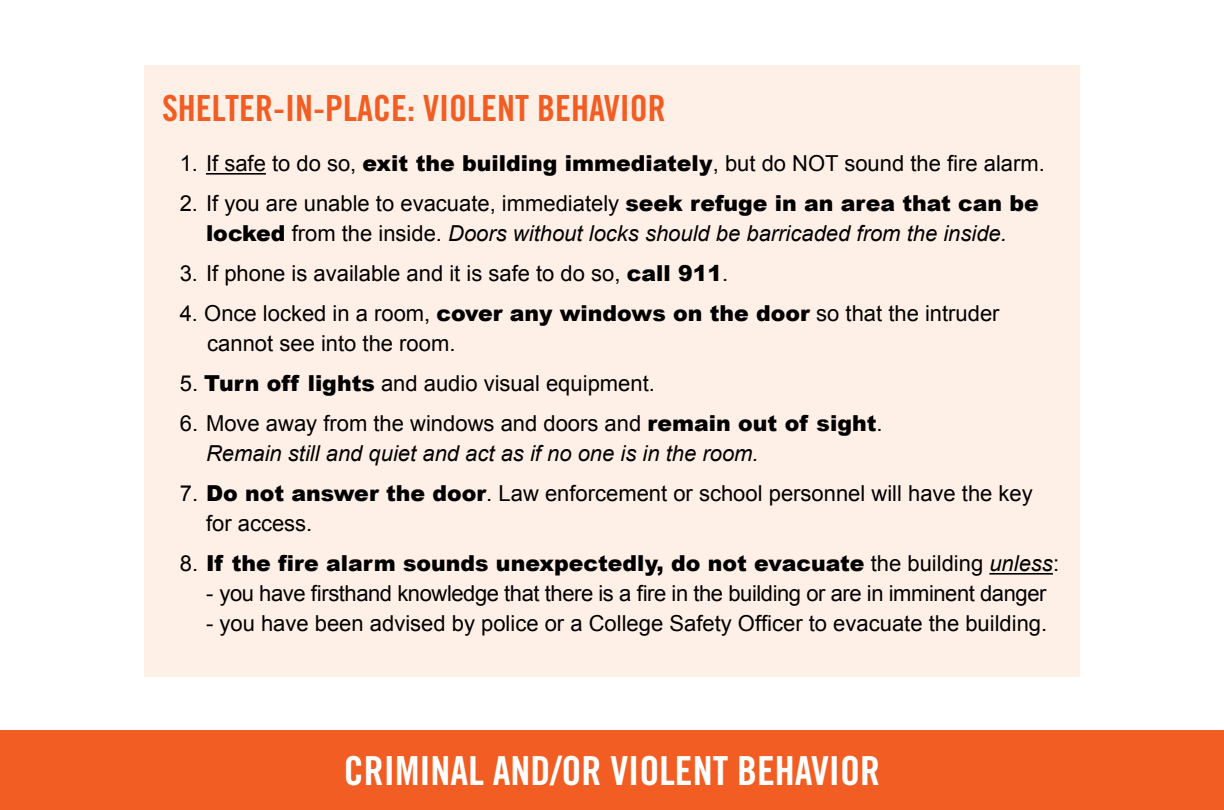
<style>
.page{position:relative;width:1224px;height:810px;background:#fff}
.page>*{position:absolute;margin:0;border:0;box-sizing:border-box;transform-origin:0 0}
.t1{font:40px "Trade Gothic Bold Cond Twenty";color:#fff}
.t2{font:36px "Trade Gothic Bold Cond Twenty";color:#f15d22}
.t3{font:22px/30px "Arial";color:#000}
.t4{font:italic 22px/30px "Arial";color:#000}
.t5{font:22px "Arial";letter-spacing:-.02em;color:#000}
.t6{font:900 22px "Arial";color:#000}
.s1{font-weight:900}
.s2{font-style:italic}
.s3{font-style:normal}
.s4{font-weight:900;font-style:normal}
.s5{font-weight:400}
.s6{font-weight:400;font-style:italic}
</style>
<div class="page">
<div style="left:0;top:730px;width:1224px;height:80px;background:#f15d22"></div>
<div style="left:144px;top:65px;width:936px;height:612px;background:#fff0e7"></div>
<hr style="left:206px;top:173px;width:60px;height:2px;background:#000">
<hr style="left:989px;top:573px;width:64px;height:2px;background:#000">
<h2 class="t2" style="left:162px;top:87px;width:505px">SHELTER-IN-PLACE: VIOLENT BEHAVIOR</h2>
<p class="t3" style="left:180px;top:149px;width:867px">1. If safe to do so, <span class="s1">exit the building immediately</span>, but do NOT sound the fire alarm.</p>
<p class="t3" style="left:180px;top:189px;width:861px;text-align:center">2. If you are unable to evacuate, immediately <span class="s1">seek refuge in an area that can be locked</span> from the inside. <span class="s2">Doors without locks should be barricaded from the inside.</span></p>
<p class="t3" style="left:180px;top:259px;width:550px">3. If phone is available and it is safe to do so, <span class="s1">call 911</span>.</p>
<p class="t3" style="left:207px;top:299px;width:794px;text-indent:-28px">4. Once locked in a room, <span class="s1">cover any windows on the door</span> so that the intruder cannot see into the room.</p>
<p class="t3" style="left:180px;top:369px;width:477px">5. <span class="s1">Turn off lights</span> and audio visual equipment.</p>
<p class="t4" style="left:206px;top:409px;width:678px;text-indent:-26px"><span class="s3">6. Move away from the windows and doors and</span> <span class="s4">remain out of sight</span><span class="s3">.<br></span>Remain still and quiet and act as if no one is in the room.</p>
<p class="t3" style="left:206px;top:479px;width:828px;text-indent:-26px">7. <span class="s1">Do not answer the door</span>. Law enforcement or school personnel will have the key for access.</p>
<p class="t6" style="left:180px;top:551px;width:881px"><span class="s5">8.</span> If the fire alarm sounds unexpectedly, do not evacuate <span class="s5">the building</span> <span class="s6">unless</span><span class="s5">:</span></p>
<p class="t5" style="left:206px;top:579px;width:842px">- you have firsthand knowledge that there is a fire in the building or are in imminent danger</p>
<p class="t3" style="left:206px;top:609px;width:843px">- you have been advised by police or a College Safety Officer to evacuate the building.</p>
<h1 class="t1" style="left:344px;top:746px;width:538px">CRIMINAL AND/OR VIOLENT BEHAVIOR</h1>
</div>
